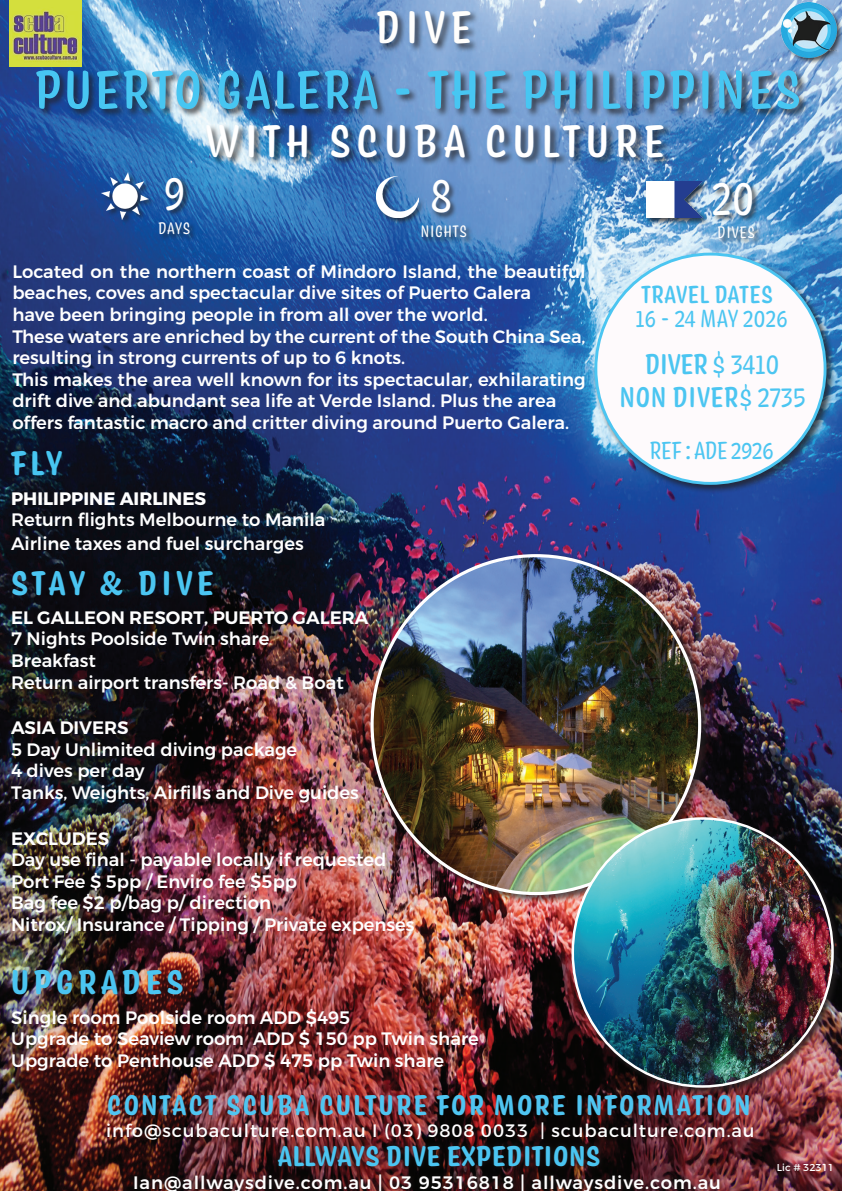
<style>
.page{position:relative;width:842px;height:1191px;background:#fff}
.page>*{position:absolute;margin:0;border:0;box-sizing:border-box;transform-origin:0 0}
.t1{font:500 57px "Coniferous";letter-spacing:.025em;color:#47c6f2}
.t2{font:51.5px "Coniferous";color:#fff;scale:.94 1}
.t3{font:51.5px "Coniferous";color:#fffefe;scale:.94 1}
.t4{font:500 48px "Coniferous";letter-spacing:.1em;color:#fff}
.t5{font:500 48px "Coniferous";color:#fffefc}
.t6{font:700 36px "Coniferous";letter-spacing:.1em;color:#4bc5f1}
.t7{font:700 36px "Coniferous";color:#47c6f2}
.t8{font:700 30px "Coniferous";letter-spacing:.05em;color:#4fc5f1}
.t9{font:500 30px/33px "Coniferous";color:#4bc5f1;text-align:center}
.t10{font:700 30px "Coniferous";color:#4bc5f1}
.t11{font:26px "Coniferous";color:#4bc5f1}
.t12{font:500 26px "Coniferous";color:#4bc5f1}
.t13{font:26px "Coniferous";letter-spacing:-.025em;color:#4bc5f1}
.t14{font:500 18px/21.6px "Montserrat";color:#fff}
.t15{font:18px "Montserrat";letter-spacing:.05em;color:#fff}
.t16{font:500 18px "Montserrat";letter-spacing:.05em;color:#fff}
.t17{font:600 18px "Montserrat";color:#fff}
.t18{font:700 18px "Montserrat";color:#fff}
.t19{font:17.5px "Coniferous";letter-spacing:.025em;color:#fffefe}
.t20{font:17.5px "Coniferous";letter-spacing:.03em;color:#fff}
.t21{font:10px "Montserrat";color:#fff}
.s1{font-weight:400}
</style>
<div class="page">
<img style="left:0;top:0;width:842px;height:1191px">
<div style="left:593px;top:251px;width:243px;height:243px;background:#231f20;opacity:.75"></div>
<div style="left:596px;top:254px;width:229px;height:229px;background:#fefafc;border-radius:50%"></div>
<div style="left:781px;top:2px;width:61px;height:63px;background:#231f20;opacity:.75"></div>
<img style="left:782px;top:3px;width:54px;height:54px">
<div style="left:35px;top:68px;width:773px;height:51px;background:#231f20;opacity:.75"></div>
<div style="left:130px;top:1169px;width:595px;height:22px;background:#231f20;opacity:.75"></div>
<div style="left:273px;top:1140px;width:332px;height:31px;background:#231f20;opacity:.75"></div>
<div style="left:376px;top:9px;width:104px;height:44px;background:#231f20;opacity:.75"></div>
<div style="left:101px;top:172px;width:96px;height:70px;background:#231f20;opacity:.75"></div>
<img style="left:99px;top:170px;width:52px;height:52px">
<div style="left:376px;top:175px;width:98px;height:70px;background:#231f20;opacity:.75"></div>
<img style="left:377px;top:176px;width:41px;height:41px">
<div style="left:712px;top:182px;width:50px;height:64px;background:#231f20;opacity:.75"></div>
<div style="left:645px;top:181px;width:65px;height:44px;background:#231f20;opacity:.75"></div>
<img style="left:646px;top:182px;width:57px;height:35px">
<div style="left:205px;top:123px;width:468px;height:44px;background:#231f20;opacity:.75"></div>
<div style="left:369px;top:552px;width:342px;height:353px;background:#231f20;opacity:.75"></div>
<img style="left:372px;top:555px;width:328px;height:338px">
<div style="left:570px;top:816px;width:271px;height:279px;background:#231f20;opacity:.75"></div>
<img style="left:573px;top:818px;width:259px;height:268px">
<img style="left:10px;top:0;width:72px;height:66px">
<h3 class="t5" style="left:375px;top:-6px;width:98px">DIVE</h3>
<h1 class="t1" style="left:34px;top:50px;width:769px">PUERTO GALERA - THE PHILIPPINES</h1>
<h2 class="t3" style="left:163px;top:157px;width:25px">9</h2>
<p class="t19" style="left:158px;top:216px;width:34px">DAYS</p>
<h3 class="t4" style="left:204px;top:107px;width:462px">WITH SCUBA CULTURE</h3>
<h2 class="t2" style="left:430px;top:159px;width:25px">8</h2>
<p class="t19" style="left:420px;top:219px;width:48px">NIGHTS</p>
<h2 class="t2" style="left:712px;top:162px;width:46px">20</h2>
<p class="t20" style="left:717px;top:220px;width:40px">DIVES</p>
<p class="t14" style="left:12px;top:260px;width:575px">Located on the northern coast of Mindoro Island, the beautiful beaches, coves and spectacular dive sites of Puerto Galera<br>have been bringing people in from all over the world.<br>These waters are enriched by the current of the South China Sea, resulting in strong currents of up to 6 knots.<br>This makes the area well known for its spectacular, exhilarating drift dive and abundant sea life at Verde Island. Plus the area offers fantastic macro and critter diving around Puerto Galera.</p>
<h3 class="t7" style="left:11px;top:438px;width:53px">FLY</h3>
<p class="t18" style="left:11px;top:487px;width:197px">PHILIPPINE AIRLINES</p>
<p class="t14" style="left:11px;top:508px;width:316px;line-height:24px">Return flights Melbourne to Manila<br>Airline taxes and fuel surcharges</p>
<h3 class="t6" style="left:11px;top:557px;width:205px">STAY &amp; DIVE</h3>
<p class="t17" style="left:11px;top:606px;width:359px">EL GALLEON RESORT, PUERTO GALERA</p>
<p class="t14" style="left:11px;top:628px;width:334px">7 Nights Poolside Twin share<br>Breakfast<br>Return airport transfers- Road &amp; Boat</p>
<p class="t17" style="left:11px;top:716px;width:119px">ASIA DIVERS</p>
<p class="t14" style="left:11px;top:738px;width:349px">5 Day Unlimited diving package<br>4 dives per day<br>Tanks, Weights, Airfills and Dive guides</p>
<p class="t17" style="left:11px;top:827px;width:100px">EXCLUDES</p>
<p class="t14" style="left:11px;top:849px;width:405px">Day use final - payable locally if requested Port Fee $ 5pp / Enviro fee $5pp<br>Bag fee $2 p/bag p/ direction<br>Nitrox/ Insurance / Tipping / Private expenses</p>
<h3 class="t6" style="left:10px;top:957px;width:175px">UPGRADES</h3>
<p class="t14" style="left:11px;top:1006px;width:469px">Single room Poolside room ADD $495<br>Upgrade to Seaview room ADD $ 150 pp Twin share<br>Upgrade to Penthouse ADD $ 475 pp Twin share</p>
<h3 class="t12" style="left:641px;top:276px;width:134px">TRAVEL DATES</h3>
<h3 class="t11" style="left:636px;top:300px;width:154px">16 - 24 MAY 2026</h3>
<h3 class="t9" style="left:619px;top:346px;width:188px">DIVER <span class="s1">$ 3410<br></span>NON DIVER<span class="s1">$ 2735</span></h3>
<h3 class="t13" style="left:649px;top:432px;width:126px">REF : ADE 2926</h3>
<h3 class="t8" style="left:107px;top:1083px;width:646px">CONTACT SCUBA CULTURE FOR MORE INFORMATION</h3>
<p class="t15" style="left:106px;top:1119px;width:650px">info@scubaculture.com.au I (03) 9808 0033 | scubaculture.com.au</p>
<h3 class="t10" style="left:277px;top:1134px;width:325px">ALLWAYS DIVE EXPEDITIONS</h3>
<p class="t16" style="left:133px;top:1171px;width:589px">Ian@allwaysdive.com.au | 03 95316818 | allwaysdive.com.au</p>
<p class="t21" style="left:777px;top:1161px;width:59px">Lic # 32311</p>
</div>
